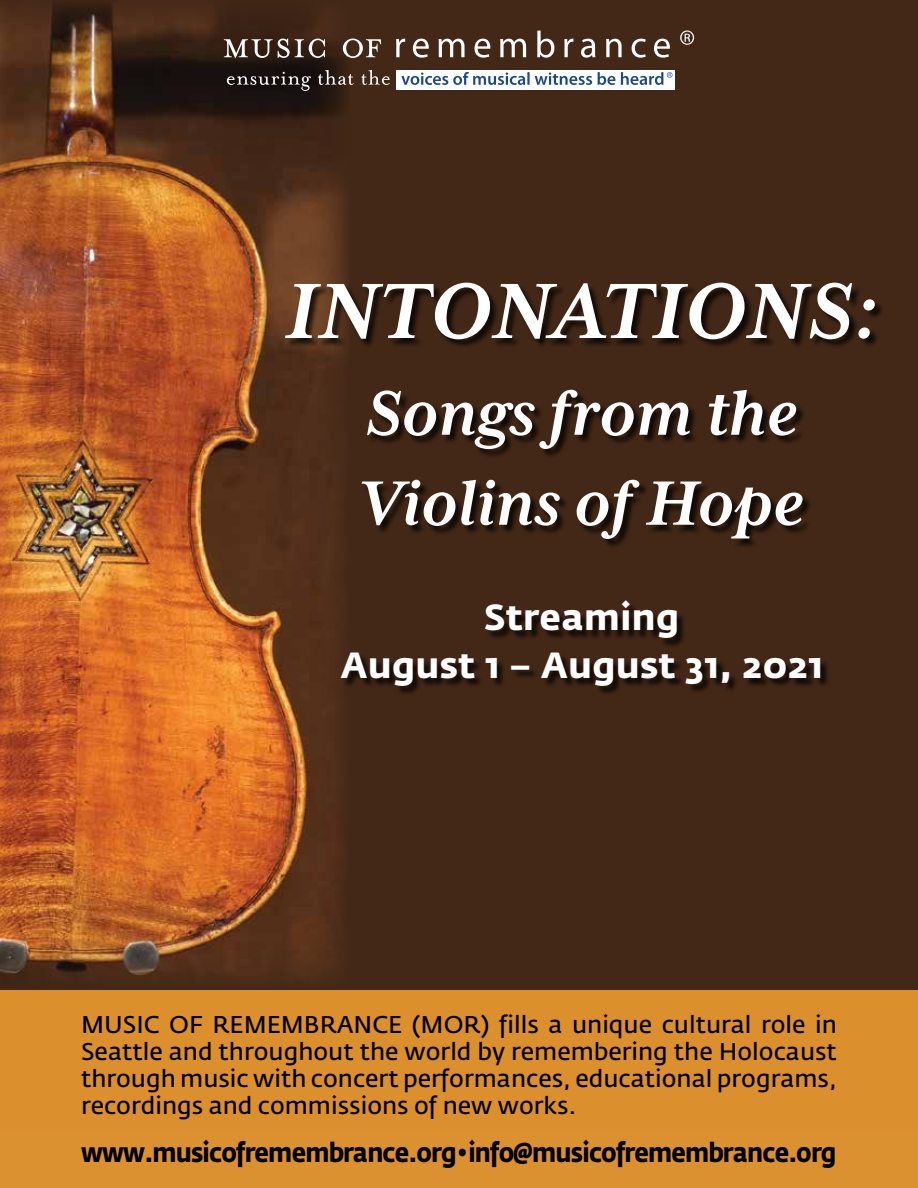
<style>
.page{position:relative;width:918px;height:1188px;background:#fff}
.page>*{position:absolute;margin:0;border:0;box-sizing:border-box;transform-origin:0 0}
.t1{font:90px "Mrs Eaves XL Ser BI";letter-spacing:.015em;color:#fff}
.t2{font:72px/90px "Mrs Eaves XL Ser BI";color:#fff}
.t3{font:700 36px/47.7px "Fedra Sans Std";letter-spacing:.01em;color:#fff;text-align:center}
.t4{font:700 27px "Fedra Sans Std";letter-spacing:-.035em;color:#000;scale:.9 1}
.t5{font:24px/27px "Fedra Sans Std";color:#000;text-align:justify}
</style>
<div class="page">
<div style="left:0;top:1121px;width:918px;height:67px;background:#dc9131"></div>
<div style="left:0;top:989px;width:918px;height:143px;background:#db8f2d"></div>
<div style="left:0;top:0;width:918px;height:989px;background:#432817"></div>
<img style="left:0;top:3px;width:346px;height:977px">
<svg style="left:224px;top:31px;width:446px;height:27px"></svg>
<svg style="left:227px;top:70px;width:163px;height:21px"></svg>
<svg style="left:680px;top:31px;width:14px;height:14px"></svg>
<div style="left:396px;top:70px;width:278px;height:20px;background:#fff"></div>
<svg style="left:401px;top:72px;width:271px;height:13px"></svg>
<div style="left:286px;top:284px;width:599px;height:412px;background:#000;opacity:.75"></div>
<h1 class="t1" style="left:286px;top:261px;width:594px">INTONATIONS:</h1>
<h2 class="t2" style="left:360px;top:368px;width:446px">Songs from the<br>Violins of Hope</h2>
<h3 class="t3" style="left:340px;top:594px;width:484px">Streaming<br>August 1 – August 31, 2021</h3>
<p class="t5" style="left:81px;top:1011px;width:758px">MUSIC OF REMEMBRANCE (MOR) fills a unique cultural role in Seattle and throughout the world by remembering the Holocaust through music with concert performances, educational programs, recordings and commissions of new works.</p>
<p class="t4" style="left:81px;top:1136px;width:841px">www.musicofremembrance.org • info@musicofremembrance.org</p>
</div>
